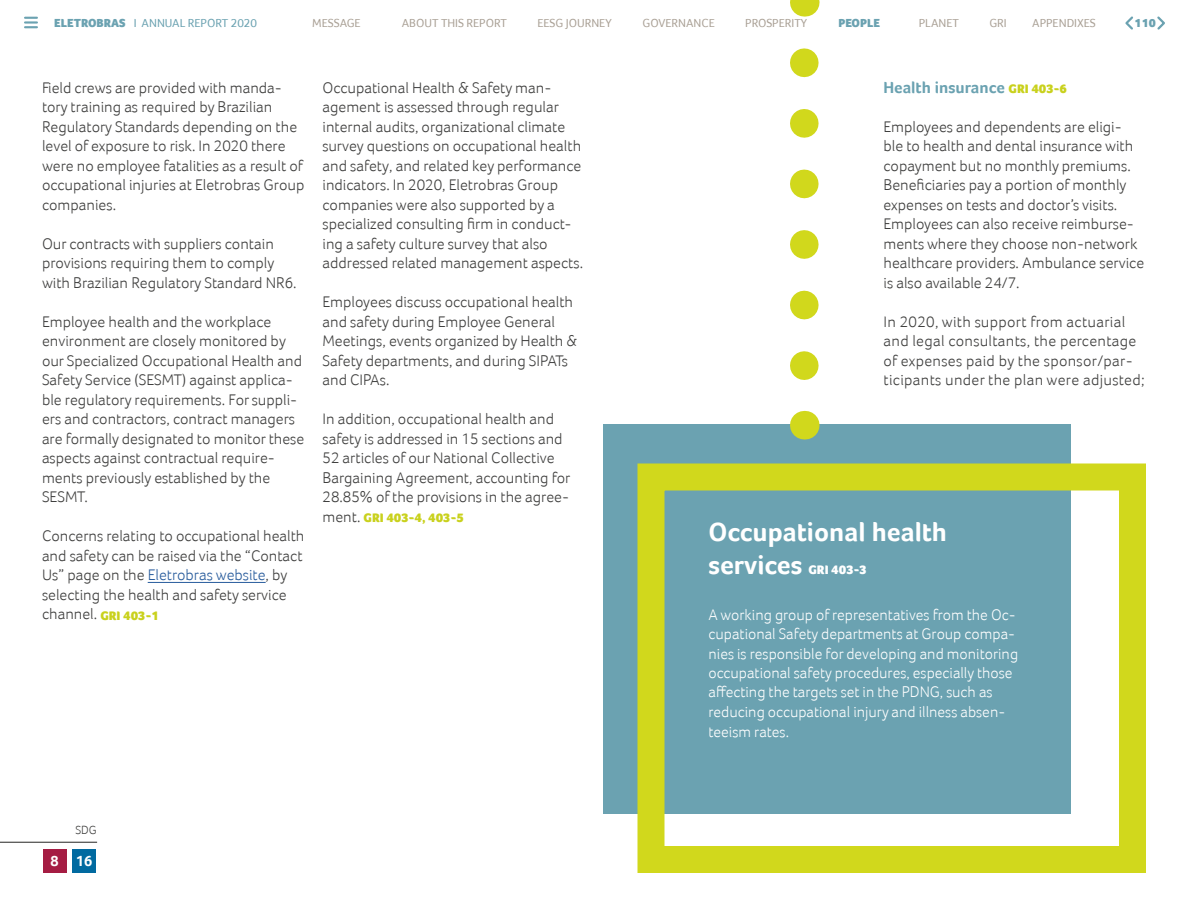
<style>
.page{position:relative;width:1188px;height:918px;background:#fff}
.page>*{position:absolute;margin:0;border:0;box-sizing:border-box;transform-origin:0 0}
.t1{font:700 27px/32.4px "Foco";color:#fff}
.t2{font:700 16.5px "Foco";color:#6ba2b1}
.t3{font:300 15.75px/19.5px "Foco";color:#3d3d3c}
.t4{font:300 15.75px/19.5px "Foco";color:#fff}
.t5{font:300 15.75px/19.5px "Foco";letter-spacing:.02em;color:#3d3d3c}
.t6{font:700 15.15px "Foco";color:#fff}
.t7{font:900 12.75px "Foco";color:#c9d11d}
.t8{font:12px "Foco";color:#aaa196}
.t9{font:12px "Foco";color:#6ba2b1}
.t10{font:900 12px "Foco";color:#6ba2b1}
.t11{font:300 12px "Foco";color:#3d3d3c}
.s1{font-weight:900}
.s2{color:#275b9c}
.s3{font-weight:900;font-size:12.75px;color:#c9d11d}
.s4{font-weight:300;font-size:15.75px;color:#3d3d3c}
.s5{font-weight:900;font-size:12.75px}
</style>
<div class="page">
<hr style="left:148px;top:582px;width:118px;height:1px;background:#275b9c">
<hr style="left:0;top:842px;width:97px;height:1px;background:#3d3d3c">
<div style="left:603px;top:424px;width:468px;height:390px;background:#6ba2b1"></div>
<div style="left:638px;top:464px;width:508px;height:409px;border:27px solid #d1d81c"></div>
<svg style="left:790px;top:63px;width:29px;height:317px"></svg>
<svg style="left:804px;top:0;width:1px;height:17px"></svg>
<svg style="left:804px;top:411px;width:1px;height:28px"></svg>
<div style="left:72px;top:849px;width:24px;height:24px;background:#016aa0"></div>
<div style="left:43px;top:849px;width:24px;height:24px;background:#a51c43"></div>
<svg style="left:25px;top:17px;width:12px;height:11px"></svg>
<svg style="left:1125px;top:16px;width:8px;height:14px"></svg>
<svg style="left:1157px;top:16px;width:8px;height:14px"></svg>
<p class="t9" style="left:54px;top:16px;width:205px"><span class="s1">ELETROBRAS</span> I ANNUAL REPORT 2020</p>
<p class="t8" style="left:312px;top:16px;width:50px">MESSAGE</p>
<p class="t8" style="left:402px;top:16px;width:107px">ABOUT THIS REPORT</p>
<p class="t8" style="left:537px;top:16px;width:76px">EESG JOURNEY</p>
<p class="t8" style="left:643px;top:16px;width:74px">GOVERNANCE</p>
<p class="t8" style="left:745px;top:16px;width:63px">PROSPERITY</p>
<p class="t10" style="left:839px;top:16px;width:43px">PEOPLE</p>
<p class="t8" style="left:919px;top:16px;width:42px">PLANET</p>
<p class="t8" style="left:989px;top:16px;width:19px">GRI</p>
<p class="t8" style="left:1032px;top:16px;width:65px">APPENDIXES</p>
<p class="t10" style="left:1135px;top:16px;width:23px">110</p>
<p class="t3" style="left:42px;top:78px;width:264px">Field crews are provided with manda&shy;tory training as required by Brazilian Regulatory Standards depending on the level of exposure to risk. In 2020 there were no employee fatalities as a result of occupational injuries at Eletrobras Group companies.</p>
<p class="t3" style="left:42px;top:234px;width:256px">Our contracts with suppliers contain provisions requiring them to comply with Brazilian Regulatory Standard NR6.</p>
<p class="t3" style="left:42px;top:312px;width:264px">Employee health and the workplace environment are closely monitored by our Specialized Occupational Health and Safety Service (SESMT) against applica&shy;ble regulatory requirements. For suppli&shy;ers and contractors, contract managers are formally designated to monitor these aspects against contractual require&shy;ments previously established by the SESMT.</p>
<p class="t3" style="left:42px;top:526px;width:264px">Concerns relating to occupational health and safety can be raised via the “Contact Us” page on the <span class="s2">Eletrobras website</span>, by selecting the health and safety service channel. <span class="s3">GRI 403-1</span></p>
<p class="t3" style="left:322px;top:78px;width:262px">Occupational Health &amp; Safety man&shy;agement is assessed through regular internal audits, organizational climate survey questions on occupational health and safety, and related key performance indicators. In 2020, Eletrobras Group companies were also supported by a specialized consulting firm in conduct&shy;ing a safety culture survey that also addressed related management aspects.</p>
<p class="t3" style="left:322px;top:292px;width:256px">Employees discuss occupational health and safety during Employee General<br>Meetings, events organized by Health &amp;<br>Safety departments, and during SIPATs and CIPAs.</p>
<p class="t3" style="left:322px;top:409px;width:249px">In addition, occupational health and safety is addressed in 15 sections and 52 articles of our National Collective Bargaining Agreement, accounting for 28.85% of the provisions in the agree-</p>
<p class="t7" style="left:322px;top:510px;width:143px"><span class="s4">ment.</span> GRI 403-4, 403-5</p>
<p class="t11" style="left:75px;top:823px;width:23px">SDG</p>
<p class="t6" style="left:51px;top:852px;width:43px">8 16</p>
<p class="t2" style="left:884px;top:78px;width:185px">Health insurance <span class="s3">GRI 403-6</span></p>
<p class="t3" style="left:884px;top:117px;width:262px">Employees and dependents are eligi&shy;ble to health and dental insurance with copayment but no monthly premiums.<br>Beneficiaries pay a portion of monthly expenses on tests and doctor’s visits.<br>Employees can also receive reimburse&shy;ments where they choose non-network healthcare providers. Ambulance service is also available 24/7.</p>
<p class="t5" style="left:884px;top:312px;width:263px">In 2020, with support from actuarial and legal consultants, the percentage of expenses paid by the sponsor/par&shy;ticipants under the plan were adjusted;</p>
<h1 class="t1" style="left:708px;top:516px;width:240px">Occupational health services <span class="s5">GRI 403-3</span></h1>
<p class="t4" style="left:708px;top:604px;width:311px">A working group of representatives from the Oc&shy;cupational Safety departments at Group compa&shy;nies is responsible for developing and monitoring occupational safety procedures, especially those affecting the targets set in the PDNG, such as reducing occupational injury and illness absen&shy;teeism rates.</p>
</div>
